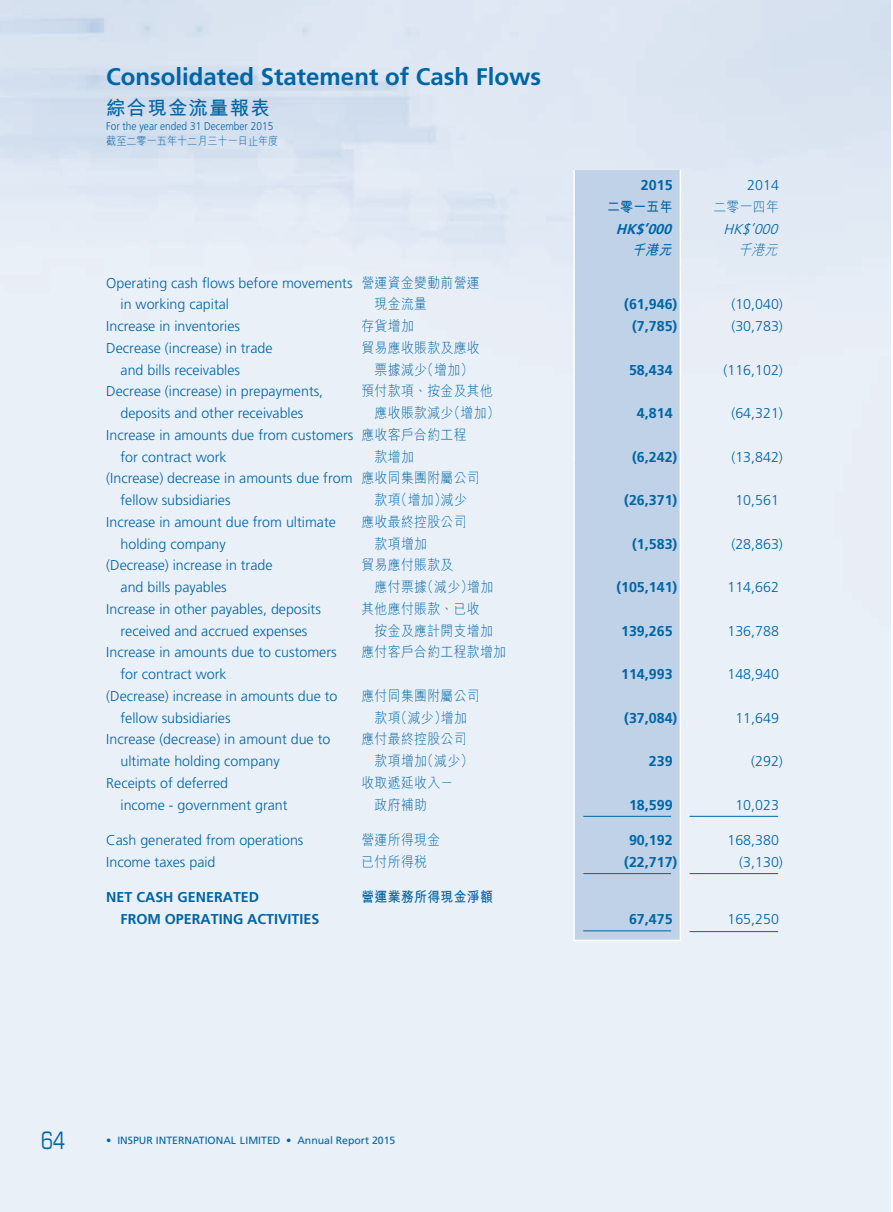
<style>
.page{position:relative;width:893px;height:1212px;background:#fff}
.page>*{position:absolute;margin:0;border:0;box-sizing:border-box;transform-origin:0 0}
.t1{font:700 24px "Frutiger LT Std";color:#0065a4}
.t2{font:condensed 24px "Eurostile LT Std";color:#0065a4;scale:.9 1}
.t3{font:700 19.5px "M Hei HK";letter-spacing:.055em;color:#0065a4}
._1__內文{font:300 14.25px "Frutiger LT Std";color:#0065a4}
._6__內文-C{font:300 14.25px "M Hei HK";letter-spacing:.03em;color:#0065a4;scale:.9 1}
._1__內文-2{font:700 14.25px "Frutiger LT Std";color:#0065a4}
._6__內文-C-2{font:700 14.25px "M Hei HK";letter-spacing:.03em;color:#0065a4;scale:.9 1}
._1__內文-3{font:italic 700 14.25px "Frutiger LT Std";color:#0065a4}
._1__內文-4{font:italic 300 14.25px "Frutiger LT Std";color:#0065a4}
._6__內文-C-3{font:italic 700 14.25px "M Hei HK";color:#0065a4;scale:.9 1}
._6__內文-C-4{font:italic 300 14.25px "M Hei HK";color:#0065a4;scale:.9 1}
.t4{font:300 11.25px "Frutiger LT Std";color:#0065a4;scale:.9 1}
.t5{font:300 11.25px "M Hei HK";color:#0065a4;scale:.9 1}
.t6{font:10.5px "Frutiger LT Std";color:#0065a4}
.s1{font-family:"M Hei HKS"}
</style>
<div class="page">
<div style="left:575px;top:170px;width:105px;height:770px;background:#c0d2e8"></div>
<svg style="left:573px;top:257px;width:2px;height:11px"></svg>
<svg style="left:573px;top:811px;width:2px;height:14px"></svg>
<svg style="left:573px;top:869px;width:2px;height:13px"></svg>
<svg style="left:573px;top:926px;width:2px;height:14px"></svg>
<hr style="left:583px;top:816px;width:88px;height:1px;background:#0065a4">
<hr style="left:690px;top:816px;width:88px;height:1px;background:#0065a4">
<hr style="left:583px;top:873px;width:88px;height:1px;background:#0065a4">
<hr style="left:690px;top:873px;width:88px;height:1px;background:#0065a4">
<hr style="left:583px;top:930px;width:88px;height:1px;background:#0065a4">
<hr style="left:690px;top:931px;width:88px;height:1px;background:#0065a4">
<h1 class="t1" style="left:106px;top:63px;width:436px">Consolidated Statement of Cash Flows</h1>
<h2 class="t3" style="left:106px;top:94px;width:165px">綜合現金流量報表</h2>
<p class="t4" style="left:106px;top:120px;width:187px">For the year ended 31 December 2015</p>
<p class="t5" style="left:106px;top:135px;width:193px">截至二零一五年十二月三十一日止年度</p>
<p class="_1__內文-2" style="left:641px;top:177px;width:33px">2015</p>
<p class="_1__內文" style="left:747px;top:177px;width:33px">2014</p>
<p class="_6__內文-C-2" style="left:607px;top:196px;width:74px">二零一五年</p>
<p class="_6__內文-C" style="left:713px;top:199px;width:74px">二零一四年</p>
<p class="_1__內文-3" style="left:616px;top:220px;width:61px">HK$’000</p>
<p class="_1__內文-4" style="left:724px;top:221px;width:60px">HK$’000</p>
<p class="_6__內文-C-3" style="left:632px;top:240px;width:50px">千港元</p>
<p class="_6__內文-C-4" style="left:738px;top:243px;width:49px">千港元</p>
<p class="_1__內文" style="left:106px;top:275px;width:248px">Operating cash flows before movements</p>
<p class="_1__內文" style="left:121px;top:296px;width:110px">in working capital</p>
<p class="_6__內文-C" style="left:361px;top:275px;width:133px">營運資金變動前營運</p>
<p class="_6__內文-C" style="left:375px;top:297px;width:60px">現金流量</p>
<p class="_1__內文-2" style="left:624px;top:296px;width:55px">(61,946)</p>
<p class="_1__內文" style="left:731px;top:296px;width:53px">(10,040)</p>
<p class="_1__內文" style="left:106px;top:318px;width:135px">Increase in inventories</p>
<p class="_6__內文-C" style="left:361px;top:319px;width:60px">存貨增加</p>
<p class="_1__內文-2" style="left:632px;top:318px;width:47px">(7,785)</p>
<p class="_1__內文" style="left:731px;top:318px;width:53px">(30,783)</p>
<p class="_1__內文" style="left:106px;top:340px;width:168px">Decrease (increase) in trade</p>
<p class="_1__內文" style="left:121px;top:362px;width:121px">and bills receivables</p>
<p class="_6__內文-C" style="left:361px;top:340px;width:133px">貿易應收賬款及應收</p>
<p class="_6__內文-C" style="left:375px;top:362px;width:111px">票據減少<span class="s1">（</span>增加<span class="s1">）</span></p>
<p class="_1__內文-2" style="left:629px;top:361px;width:45px">58,434</p>
<p class="_1__內文" style="left:723px;top:362px;width:61px">(116,102)</p>
<p class="_1__內文" style="left:106px;top:383px;width:218px">Decrease (increase) in prepayments,</p>
<p class="_1__內文" style="left:121px;top:405px;width:184px">deposits and other receivables</p>
<p class="_6__內文-C" style="left:361px;top:384px;width:148px">預付款項<span class="s1">、</span>按金及其他</p>
<p class="_6__內文-C" style="left:375px;top:406px;width:140px">應收賬款減少<span class="s1">（</span>增加<span class="s1">）</span></p>
<p class="_1__內文-2" style="left:637px;top:405px;width:37px">4,814</p>
<p class="_1__內文" style="left:731px;top:405px;width:53px">(64,321)</p>
<p class="_1__內文" style="left:106px;top:427px;width:249px">Increase in amounts due from customers</p>
<p class="_1__內文" style="left:121px;top:449px;width:108px">for contract work</p>
<p class="_6__內文-C" style="left:361px;top:427px;width:118px">應收客戶合約工程</p>
<p class="_6__內文-C" style="left:375px;top:449px;width:45px">款增加</p>
<p class="_1__內文-2" style="left:632px;top:448px;width:47px">(6,242)</p>
<p class="_1__內文" style="left:731px;top:449px;width:53px">(13,842)</p>
<p class="_1__內文" style="left:106px;top:470px;width:248px">(Increase) decrease in amounts due from</p>
<p class="_1__內文" style="left:121px;top:492px;width:112px">fellow subsidiaries</p>
<p class="_6__內文-C" style="left:361px;top:471px;width:133px">應收同集團附屬公司</p>
<p class="_6__內文-C" style="left:375px;top:493px;width:104px">款項<span class="s1">（</span>增加<span class="s1">）</span>減少</p>
<p class="_1__內文-2" style="left:624px;top:492px;width:55px">(26,371)</p>
<p class="_1__內文" style="left:735px;top:492px;width:45px">10,561</p>
<p class="_1__內文" style="left:106px;top:514px;width:231px">Increase in amount due from ultimate</p>
<p class="_1__內文" style="left:121px;top:536px;width:107px">holding company</p>
<p class="_6__內文-C" style="left:361px;top:514px;width:118px">應收最終控股公司</p>
<p class="_6__內文-C" style="left:375px;top:536px;width:60px">款項增加</p>
<p class="_1__內文-2" style="left:632px;top:535px;width:47px">(1,583)</p>
<p class="_1__內文" style="left:731px;top:536px;width:53px">(28,863)</p>
<p class="_1__內文" style="left:106px;top:557px;width:168px">(Decrease) increase in trade</p>
<p class="_1__內文" style="left:121px;top:579px;width:108px">and bills payables</p>
<p class="_6__內文-C" style="left:361px;top:558px;width:104px">貿易應付賬款及</p>
<p class="_6__內文-C" style="left:375px;top:580px;width:133px">應付票據<span class="s1">（</span>減少<span class="s1">）</span>增加</p>
<p class="_1__內文-2" style="left:616px;top:579px;width:62px">(105,141)</p>
<p class="_1__內文" style="left:727px;top:579px;width:53px">114,662</p>
<p class="_1__內文" style="left:106px;top:601px;width:216px">Increase in other payables, deposits</p>
<p class="_1__內文" style="left:121px;top:623px;width:188px">received and accrued expenses</p>
<p class="_6__內文-C" style="left:361px;top:601px;width:133px">其他應付賬款<span class="s1">、</span>已收</p>
<p class="_6__內文-C" style="left:375px;top:623px;width:133px">按金及應計開支增加</p>
<p class="_1__內文-2" style="left:621px;top:622px;width:53px">139,265</p>
<p class="_1__內文" style="left:727px;top:623px;width:53px">136,788</p>
<p class="_1__內文" style="left:106px;top:644px;width:232px">Increase in amounts due to customers</p>
<p class="_1__內文" style="left:121px;top:666px;width:108px">for contract work</p>
<p class="_6__內文-C" style="left:361px;top:645px;width:162px">應付客戶合約工程款增加</p>
<p class="_1__內文-2" style="left:621px;top:666px;width:53px">114,993</p>
<p class="_1__內文" style="left:727px;top:666px;width:53px">148,940</p>
<p class="_1__內文" style="left:106px;top:688px;width:233px">(Decrease) increase in amounts due to</p>
<p class="_1__內文" style="left:121px;top:710px;width:112px">fellow subsidiaries</p>
<p class="_6__內文-C" style="left:361px;top:688px;width:133px">應付同集團附屬公司</p>
<p class="_6__內文-C" style="left:375px;top:710px;width:104px">款項<span class="s1">（</span>減少<span class="s1">）</span>增加</p>
<p class="_1__內文-2" style="left:624px;top:709px;width:55px">(37,084)</p>
<p class="_1__內文" style="left:735px;top:710px;width:45px">11,649</p>
<p class="_1__內文" style="left:106px;top:731px;width:226px">Increase (decrease) in amount due to</p>
<p class="_1__內文" style="left:121px;top:753px;width:161px">ultimate holding company</p>
<p class="_6__內文-C" style="left:361px;top:732px;width:118px">應付最終控股公司</p>
<p class="_6__內文-C" style="left:375px;top:754px;width:111px">款項增加<span class="s1">（</span>減少<span class="s1">）</span></p>
<p class="_1__內文-2" style="left:649px;top:753px;width:25px">239</p>
<p class="_1__內文" style="left:751px;top:753px;width:33px">(292)</p>
<p class="_1__內文" style="left:106px;top:775px;width:123px">Receipts of deferred</p>
<p class="_1__內文" style="left:121px;top:797px;width:169px">income - government grant</p>
<p class="_6__內文-C" style="left:361px;top:775px;width:104px">收取遞延收入－</p>
<p class="_6__內文-C" style="left:375px;top:797px;width:60px">政府補助</p>
<p class="_1__內文-2" style="left:629px;top:796px;width:45px">18,599</p>
<p class="_1__內文" style="left:735px;top:797px;width:45px">10,023</p>
<p class="_1__內文" style="left:106px;top:832px;width:199px">Cash generated from operations</p>
<p class="_6__內文-C" style="left:361px;top:833px;width:89px">營運所得現金</p>
<p class="_1__內文-2" style="left:629px;top:832px;width:45px">90,192</p>
<p class="_1__內文" style="left:727px;top:832px;width:53px">168,380</p>
<p class="_1__內文" style="left:106px;top:854px;width:111px">Income taxes paid</p>
<p class="_6__內文-C" style="left:361px;top:854px;width:74px">已付所得稅</p>
<p class="_1__內文-2" style="left:624px;top:853px;width:55px">(22,717)</p>
<p class="_1__內文" style="left:739px;top:854px;width:45px">(3,130)</p>
<p class="_1__內文-2" style="left:106px;top:889px;width:154px">NET CASH GENERATED</p>
<p class="_1__內文-2" style="left:121px;top:911px;width:200px">FROM OPERATING ACTIVITIES</p>
<p class="_6__內文-C-2" style="left:361px;top:887px;width:148px">營運業務所得現金淨額</p>
<p class="_1__內文-2" style="left:629px;top:911px;width:45px">67,475</p>
<p class="_1__內文" style="left:727px;top:911px;width:53px">165,250</p>
<p class="t2" style="left:41px;top:1126px;width:28px">64</p>
<p class="t6" style="left:106px;top:1134px;width:291px">• INSPUR INTERNATIONAL LIMITED • Annual Report 2015</p>
</div>
